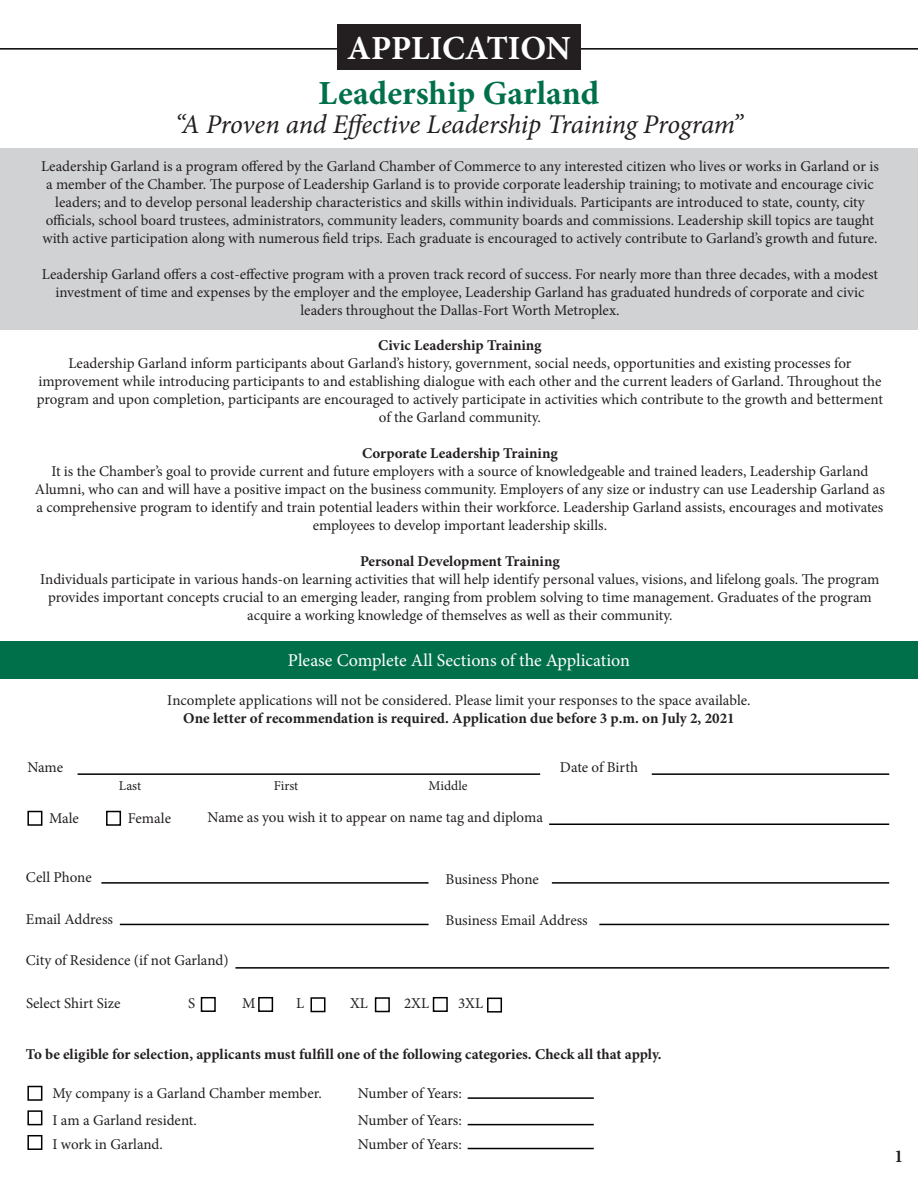
<style>
.page{position:relative;width:918px;height:1188px;background:#fff}
.page>*{position:absolute;margin:0;border:0;box-sizing:border-box;transform-origin:0 0}
.t1{font:700 33.75px "Minion Pro";color:#00704a}
.t2{font:700 33.75px "Minion Pro";letter-spacing:-.005em;color:#fff}
.t3{font:italic 27px "Minion Pro";letter-spacing:-.01em;color:#231f20}
.t4{font:18px "Minion Pro";color:#fff}
.t5{font:18px "Minion Pro";color:#231f20}
.t6{font:15px/18px "Minion Pro";color:#231f20;text-align:center}
.t7{font:700 15px "Minion Pro";color:#231f20}
.t8{font:13.5px "Minion Pro";color:#231f20}
.s1{font-weight:700}
</style>
<div class="page">
<div style="left:0;top:148px;width:918px;height:181px;background:#d1d2d4"></div>
<hr style="left:0;top:48px;width:918px;height:2px;background:#000">
<div style="left:337px;top:25px;width:244px;height:45px;background:#231f20"></div>
<div style="left:0;top:641px;width:918px;height:38px;background:#00704a"></div>
<hr style="left:78px;top:773px;width:462px;height:2px;background:#000">
<hr style="left:652px;top:773px;width:237px;height:2px;background:#000">
<div style="left:27px;top:811px;width:15px;height:15px;border:2px solid #000"></div>
<div style="left:106px;top:811px;width:15px;height:15px;border:2px solid #000"></div>
<hr style="left:549px;top:824px;width:340px;height:1px;background:#000">
<hr style="left:235px;top:967px;width:654px;height:2px;background:#000">
<hr style="left:552px;top:882px;width:337px;height:2px;background:#000">
<hr style="left:101px;top:882px;width:328px;height:2px;background:#000">
<hr style="left:120px;top:924px;width:309px;height:1px;background:#000">
<hr style="left:599px;top:924px;width:290px;height:1px;background:#000">
<div style="left:27px;top:1086px;width:15px;height:15px;border:2px solid #000"></div>
<div style="left:27px;top:1110px;width:15px;height:15px;border:2px solid #000"></div>
<div style="left:27px;top:1135px;width:15px;height:15px;border:2px solid #000"></div>
<hr style="left:468px;top:1097px;width:126px;height:2px;background:#000">
<hr style="left:468px;top:1124px;width:126px;height:1px;background:#000">
<hr style="left:468px;top:1148px;width:126px;height:1px;background:#000">
<div style="left:201px;top:997px;width:15px;height:15px;border:2px solid #000"></div>
<div style="left:258px;top:997px;width:15px;height:15px;border:2px solid #000"></div>
<div style="left:310px;top:997px;width:15px;height:15px;border:2px solid #000"></div>
<div style="left:375px;top:997px;width:15px;height:15px;border:2px solid #000"></div>
<div style="left:433px;top:997px;width:15px;height:15px;border:2px solid #000"></div>
<div style="left:487px;top:998px;width:15px;height:15px;border:2px solid #000"></div>
<p class="t2" style="left:347px;top:24px;width:225px">APPLICATION</p>
<p class="t1" style="left:319px;top:69px;width:282px">Leadership Garland</p>
<p class="t3" style="left:175px;top:106px;width:570px">“A Proven and Effective Leadership Training Program”</p>
<p class="t6" style="left:41px;top:157px;width:839px">Leadership Garland is a program offered by the Garland Chamber of Commerce to any interested citizen who lives or works in Garland or is a member of the Chamber. The purpose of Leadership Garland is to provide corporate leadership training; to motivate and encourage civic leaders; and to develop personal leadership characteristics and skills within individuals. Participants are introduced to state, county, city officials, school board trustees, administrators, community leaders, community boards and commissions. Leadership skill topics are taught with active participation along with numerous field trips. Each graduate is encouraged to actively contribute to Garland’s growth and future.</p>
<p class="t6" style="left:42px;top:265px;width:838px">Leadership Garland offers a cost-effective program with a proven track record of success. For nearly more than three decades, with a modest investment of time and expenses by the employer and the employee, Leadership Garland has graduated hundreds of corporate and civic leaders throughout the Dallas-Fort Worth Metroplex.</p>
<p class="t7" style="left:378px;top:334px;width:165px">Civic Leadership Training</p>
<p class="t6" style="left:37px;top:354px;width:848px">Leadership Garland inform participants about Garland’s history, government, social needs, opportunities and existing processes for improvement while introducing participants to and establishing dialogue with each other and the current leaders of Garland. Throughout the program and upon completion, participants are encouraged to actively participate in activities which contribute to the growth and betterment of the Garland community.</p>
<p class="t7" style="left:362px;top:442px;width:197px">Corporate Leadership Training</p>
<p class="t6" style="left:35px;top:462px;width:852px">It is the Chamber’s goal to provide current and future employers with a source of knowledgeable and trained leaders, Leadership Garland Alumni, who can and will have a positive impact on the business community. Employers of any size or industry can use Leadership Garland as a comprehensive program to identify and train potential leaders within their workforce. Leadership Garland assists, encourages and motivates employees to develop important leadership skills.</p>
<p class="t7" style="left:360px;top:550px;width:201px">Personal Development Training</p>
<p class="t6" style="left:40px;top:570px;width:841px">Individuals participate in various hands-on learning activities that will help identify personal values, visions, and lifelong goals. The program provides important concepts crucial to an emerging leader, ranging from problem solving to time management. Graduates of the program acquire a working knowledge of themselves as well as their community.</p>
<p class="t6" style="left:27px;top:758px;width:37px">Name</p>
<p class="t4" style="left:288px;top:649px;width:344px">Please Complete All Sections of the Application</p>
<p class="t6" style="left:167px;top:691px;width:585px">Incomplete applications will not be considered. Please limit your responses to the space available.<br><span class="s1">One letter of recommendation is required. Application due before 3 p.m. on July 2, 2021</span></p>
<p class="t8" style="left:119px;top:777px;width:24px">Last</p>
<p class="t8" style="left:274px;top:777px;width:26px">First</p>
<p class="t8" style="left:429px;top:777px;width:41px">Middle</p>
<p class="t6" style="left:560px;top:758px;width:80px">Date of Birth</p>
<p class="t6" style="left:49px;top:809px;width:31px">Male</p>
<p class="t6" style="left:128px;top:809px;width:45px">Female</p>
<p class="t6" style="left:208px;top:808px;width:337px">Name as you wish it to appear on name tag and diploma</p>
<p class="t6" style="left:26px;top:868px;width:67px">Cell Phone</p>
<p class="t6" style="left:446px;top:870px;width:95px">Business Phone</p>
<p class="t6" style="left:26px;top:910px;width:89px">Email Address</p>
<p class="t6" style="left:446px;top:911px;width:144px">Business Email Address</p>
<p class="t6" style="left:26px;top:952px;width:204px">City of Residence (if not Garland)</p>
<p class="t6" style="left:26px;top:995px;width:96px">Select Shirt Size</p>
<p class="t6" style="left:188px;top:995px;width:9px">S</p>
<p class="t6" style="left:242px;top:995px;width:15px">M</p>
<p class="t6" style="left:296px;top:995px;width:10px">L</p>
<p class="t6" style="left:350px;top:995px;width:19px">XL</p>
<p class="t6" style="left:404px;top:995px;width:27px">2XL</p>
<p class="t6" style="left:458px;top:995px;width:27px">3XL</p>
<p class="t7" style="left:26px;top:1044px;width:637px">To be eligible for selection, applicants must fulfill one of the following categories. Check all that apply.</p>
<p class="t6" style="left:358px;top:1084px;width:106px">Number of Years:</p>
<p class="t6" style="left:358px;top:1111px;width:106px">Number of Years:</p>
<p class="t6" style="left:358px;top:1135px;width:106px">Number of Years:</p>
<p class="t6" style="left:52px;top:1084px;width:271px">My company is a Garland Chamber member.</p>
<p class="t6" style="left:52px;top:1111px;width:146px">I am a Garland resident.</p>
<p class="t6" style="left:52px;top:1135px;width:112px">I work in Garland.</p>
<p class="t5" style="left:895px;top:1144px;width:10px">1</p>
</div>
